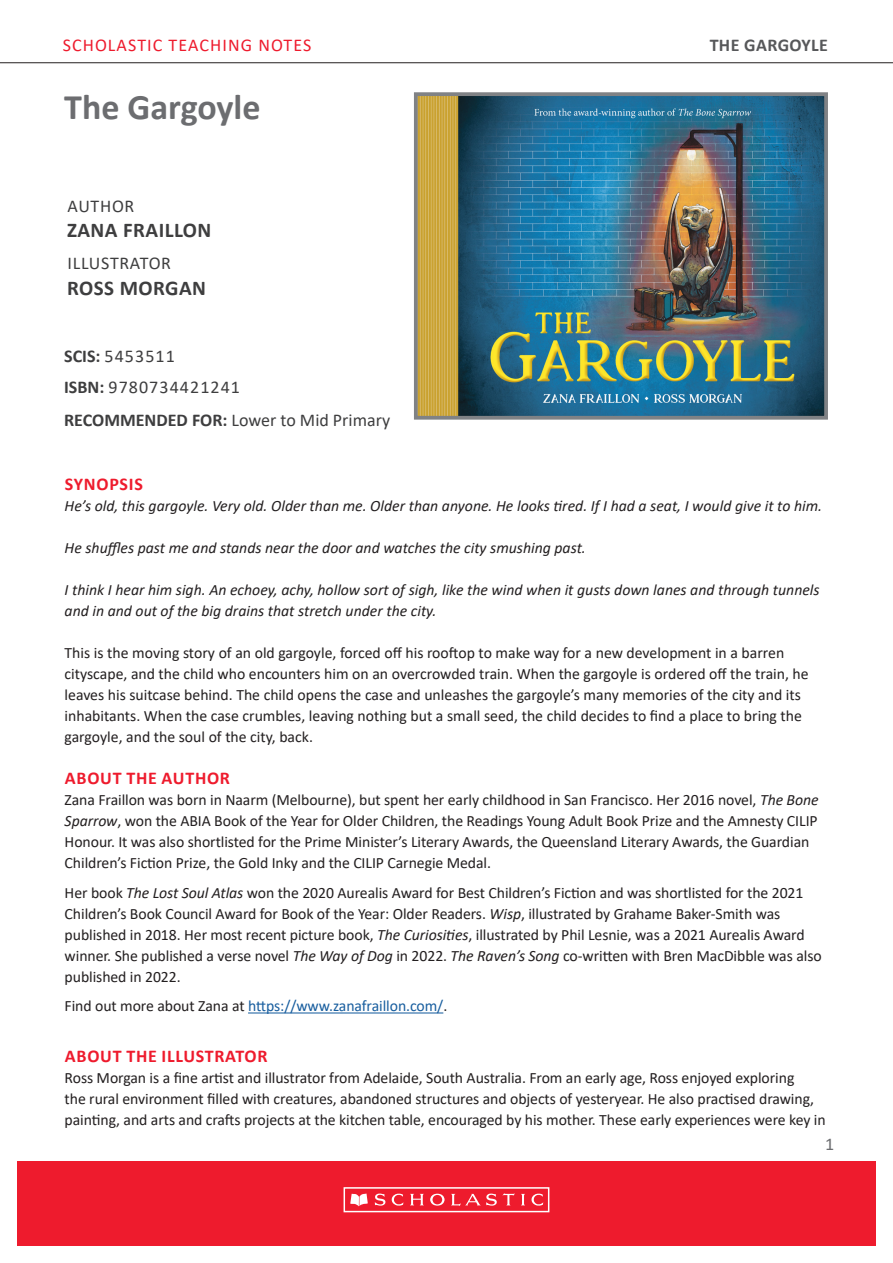
<style>
.page{position:relative;width:893px;height:1263px;background:#fff}
.page>*{position:absolute;margin:0;border:0;box-sizing:border-box;transform-origin:0 0}
.t1{font:700 36px "Calibri";color:#6c6d70}
.t2{font:700 21px "Calibri";letter-spacing:.02em;color:#3e3e3f}
.Body_Copy__no_space{font:700 18px "Calibri";letter-spacing:.04em;color:#ee1b2d}
.t3{font:18px "Calibri";color:#3e3e3f}
.t4{font:18px "Calibri";letter-spacing:.06em;color:#3e3e3f}
.t5{font:18px "Calibri";letter-spacing:.06em;color:#ee1b2d}
.t6{font:18px "Calibri";letter-spacing:.04em;color:#3e3e3f}
.t7{font:700 18px "Calibri";letter-spacing:.02em;color:#57585a}
.SUB_HEAD_1{font:700 18px "Calibri";letter-spacing:.04em;color:#ee1b2d}
.t8{font:18px "Calibri";color:#6c6d70}
.Body_Copy__Para_spac{font:15.75px/21px "Calibri";letter-spacing:-.005em;color:#231f20}
.Body_Copy__no_space-2{font:15.75px/21px "Calibri";color:#231f20}
.Body_Copy__no_space-3{font:italic 15.75px/21px "Calibri";color:#231f20}
.Body_Copy__Para_spac-2{font:15.75px "Calibri";letter-spacing:-.005em;color:#175d9e}
.s1{font-weight:700}
.s2{font-style:italic}
.s3{color:#231f20}
</style>
<div class="page">
<hr style="left:0;top:62px;width:893px;height:1px;background:#231f20">
<div style="left:17px;top:1161px;width:859px;height:85px;background:#ee1b2d"></div>
<div style="left:344px;top:1187px;width:205px;height:25px;border:2px solid #fff"></div>
<svg style="left:350px;top:1193px;width:18px;height:13px"></svg>
<svg style="left:375px;top:1193px;width:28px;height:13px"></svg>
<svg style="left:410px;top:1194px;width:14px;height:11px"></svg>
<svg style="left:521px;top:1194px;width:4px;height:11px"></svg>
<svg style="left:531px;top:1193px;width:12px;height:13px"></svg>
<svg style="left:430px;top:1194px;width:15px;height:11px"></svg>
<svg style="left:451px;top:1193px;width:64px;height:13px"></svg>
<img style="left:419px;top:97px;width:404px;height:318px">
<div style="left:414px;top:92px;width:414px;height:328px;border:4px solid #808285"></div>
<hr style="left:248px;top:1012px;width:195px;height:1px;background:#175d9e">
<p class="t5" style="left:63px;top:32px;width:250px">SCHOLASTIC TEACHING NOTES</p>
<p class="t7" style="left:710px;top:32px;width:120px">THE GARGOYLE</p>
<p class="t1" style="left:64px;top:82px;width:198px">The Gargoyle</p>
<p class="t6" style="left:68px;top:193px;width:68px">AUTHOR</p>
<p class="t2" style="left:67px;top:215px;width:146px">ZANA FRAILLON</p>
<p class="t6" style="left:68px;top:251px;width:105px">ILLUSTRATOR</p>
<p class="t2" style="left:67px;top:273px;width:140px">ROSS MORGAN</p>
<p class="t4" style="left:64px;top:344px;width:112px"><span class="s1">SCIS:</span> 5453511</p>
<p class="t4" style="left:64px;top:374px;width:177px"><span class="s1">ISBN:</span> 9780734421241</p>
<p class="t3" style="left:64px;top:407px;width:328px"><span class="s1">RECOMMENDED FOR:</span> Lower to Mid Primary</p>
<p class="SUB_HEAD_1" style="left:65px;top:471px;width:79px">SYNOPSIS</p>
<p class="Body_Copy__no_space-3" style="left:65px;top:495px;width:759px">He’s old, this gargoyle. Very old. Older than me. Older than anyone. He looks tired. If I had a seat, I would give it to him.</p>
<p class="Body_Copy__no_space-3" style="left:65px;top:537px;width:523px">He shuffles past me and stands near the door and watches the city smushing past.</p>
<p class="Body_Copy__no_space-3" style="left:65px;top:579px;width:757px">I think I hear him sigh. An echoey, achy, hollow sort of sigh, like the wind when it gusts down lanes and through tunnels and in and out of the big drains that stretch under the city.</p>
<p class="Body_Copy__no_space-2" style="left:65px;top:642px;width:746px">This is the moving story of an old gargoyle, forced off his rooftop to make way for a new development in a barren cityscape, and the child who encounters him on an overcrowded train. When the gargoyle is ordered off the train, he leaves his suitcase behind. The child opens the case and unleashes the gargoyle’s many memories of the city and its inhabitants. When the case crumbles, leaving nothing but a small seed, the child decides to find a place to bring the gargoyle, and the soul of the city, back.</p>
<p class="Body_Copy__no_space" style="left:65px;top:765px;width:167px">ABOUT THE AUTHOR</p>
<p class="Body_Copy__Para_spac" style="left:65px;top:789px;width:755px">Zana Fraillon was born in Naarm (Melbourne), but spent her early childhood in San Francisco. Her 2016 novel, <span class="s2">The Bone Sparrow</span>, won the ABIA Book of the Year for Older Children, the Readings Young Adult Book Prize and the Amnesty CILIP Honour. It was also shortlisted for the Prime Minister’s Literary Awards, the Queensland Literary Awards, the Guardian Children’s Fiction Prize, the Gold Inky and the CILIP Carnegie Medal.</p>
<p class="Body_Copy__Para_spac" style="left:65px;top:881px;width:759px">Her book <span class="s2">The Lost Soul Atlas</span> won the 2020 Aurealis Award for Best Children’s Fiction and was shortlisted for the 2021<br>Children’s Book Council Award for Book of the Year: Older Readers. <span class="s2">Wisp</span>, illustrated by Grahame Baker-Smith was published in 2018. Her most recent picture book, <span class="s2">The Curiosities</span>, illustrated by Phil Lesnie, was a 2021 Aurealis Award winner. She published a verse novel <span class="s2">The Way of Dog</span> in 2022. <span class="s2">The Raven’s Song</span> co-written with Bren MacDibble was also published in 2022.</p>
<p class="Body_Copy__Para_spac-2" style="left:65px;top:995px;width:384px"><span class="s3">Find out more about Zana at</span> https://www.zanafraillon.com/<span class="s3">.</span></p>
<p class="Body_Copy__no_space" style="left:65px;top:1043px;width:204px">ABOUT THE ILLUSTRATOR</p>
<p class="Body_Copy__Para_spac" style="left:65px;top:1066px;width:763px">Ross Morgan is a fine artist and illustrator from Adelaide, South Australia. From an early age, Ross enjoyed exploring<br>the rural environment filled with creatures, abandoned structures and objects of yesteryear. He also practised drawing, painting, and arts and crafts projects at the kitchen table, encouraged by his mother. These early experiences were key in</p>
<p class="t8" style="left:825px;top:1131px;width:11px">1</p>
</div>
